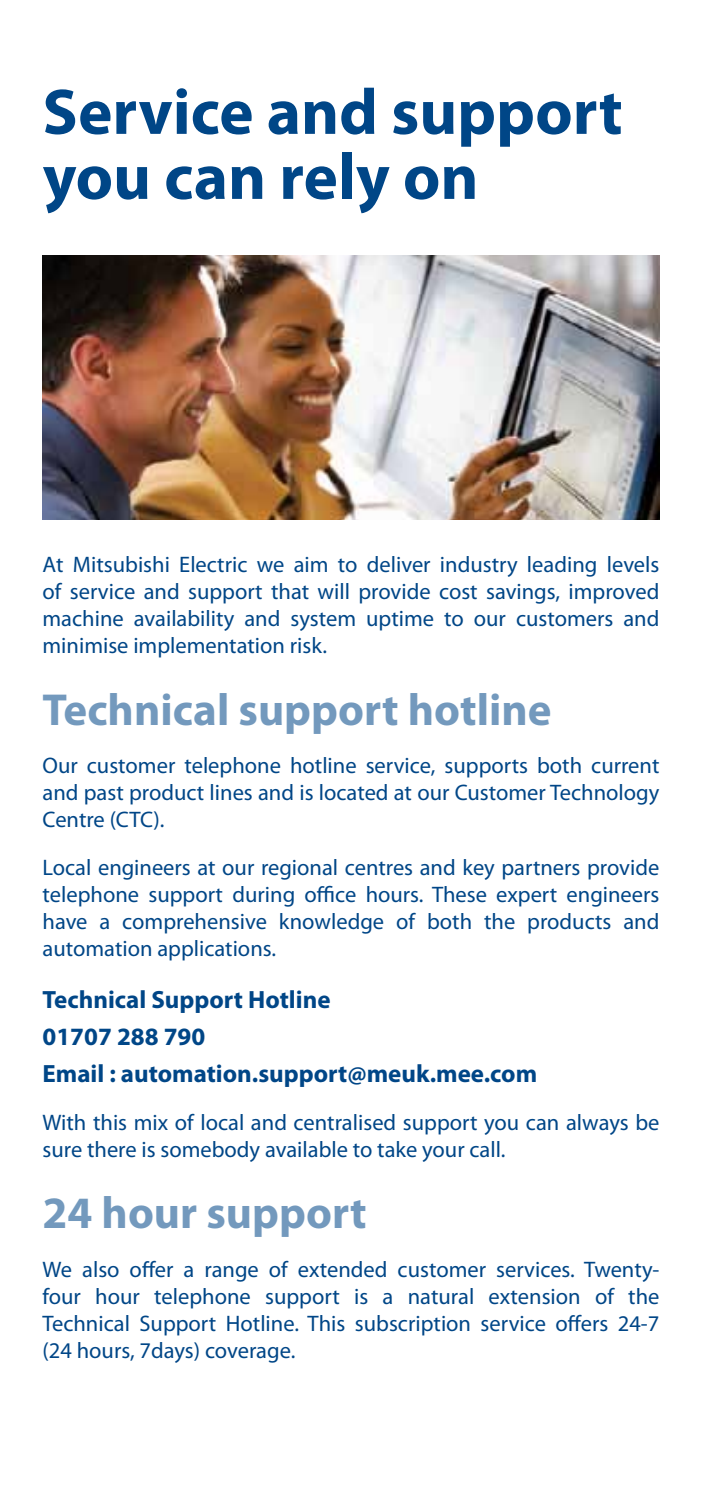
<style>
.page{position:relative;width:702px;height:1489px;background:#fff}
.page>*{position:absolute;margin:0;border:0;box-sizing:border-box;transform-origin:0 0}
.t1{font:700 65px/65px "Myriad Pro";color:#004687}
.t2{font:700 45px "Myriad Pro";color:#7399bd}
.t3{font:700 25px/37px "Myriad Pro";color:#004687}
.t4{font:22.5px/27px "Myriad Pro";color:#004687;text-align:justify}
</style>
<div class="page">
<img style="left:43px;top:255px;width:616px;height:265px">
<h1 class="t1" style="left:43px;top:77px;width:581px">Service and support you can rely on</h1>
<p class="t4" style="left:43px;top:551px;width:618px">At Mitsubishi Electric we aim to deliver industry leading levels of service and support that will provide cost savings, improved machine availability and system uptime to our customers and minimise implementation risk.</p>
<h2 class="t2" style="left:43px;top:680px;width:510px">Technical support hotline</h2>
<p class="t4" style="left:43px;top:751px;width:618px">Our customer telephone hotline service, supports both current and past product lines and is located at our Customer Technology Centre (CTC).</p>
<p class="t4" style="left:43px;top:853px;width:618px">Local engineers at our regional centres and key partners provide telephone support during office hours. These expert engineers have a comprehensive knowledge of both the products and automation applications.</p>
<p class="t3" style="left:43px;top:979px;width:496px">Technical Support Hotline<br>01707 288 790<br>Email : automation.support@meuk.mee.com</p>
<p class="t4" style="left:43px;top:1108px;width:618px">With this mix of local and centralised support you can always be sure there is somebody available to take your call.</p>
<h2 class="t2" style="left:43px;top:1183px;width:326px">24 hour support</h2>
<p class="t4" style="left:43px;top:1255px;width:618px">We also offer a range of extended customer services. Twenty&shy;four hour telephone support is a natural extension of the Technical Support Hotline. This subscription service offers 24-7 (24 hours, 7days) coverage.</p>
</div>
